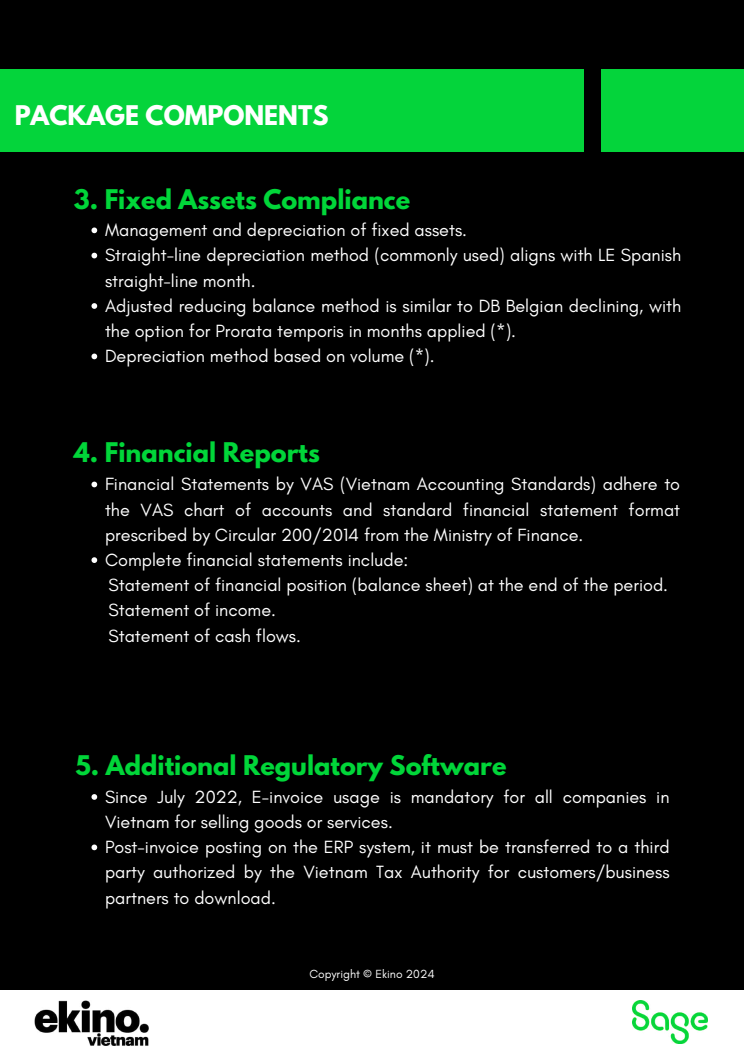
<style>
.page{position:relative;width:744px;height:1053px;background:#fff}
.page>*{position:absolute;margin:0;border:0;box-sizing:border-box;transform-origin:0 0}
.t1{font:700 24px "League Spartan";color:#01d639}
.t2{font:700 24px "League Spartan";color:#fff}
.t3{font:18px/25.2px "Glacial Indifference";color:#fff}
.t4{font:12px "Glacial Indifference";color:#fff}
</style>
<div class="page">
<div style="left:0;top:0;width:744px;height:1052px;background:#000"></div>
<div style="left:0;top:990px;width:744px;height:62px;background:#fff"></div>
<img style="left:35px;top:1000px;width:114px;height:46px">
<img style="left:632px;top:1000px;width:75px;height:42px">
<div style="left:0;top:69px;width:583px;height:83px;background:#04d43b"></div>
<div style="left:601px;top:69px;width:143px;height:83px;background:#04d43b"></div>
<svg style="left:92px;top:227px;width:5px;height:6px"></svg>
<svg style="left:92px;top:253px;width:5px;height:5px"></svg>
<svg style="left:92px;top:303px;width:5px;height:6px"></svg>
<svg style="left:92px;top:353px;width:5px;height:6px"></svg>
<svg style="left:92px;top:481px;width:5px;height:6px"></svg>
<svg style="left:92px;top:557px;width:5px;height:6px"></svg>
<svg style="left:92px;top:794px;width:5px;height:5px"></svg>
<svg style="left:92px;top:844px;width:5px;height:6px"></svg>
<h1 class="t2" style="left:15px;top:103px;width:315px">PACKAGE COMPONENTS</h1>
<h1 class="t1" style="left:74px;top:188px;width:338px">3. Fixed Assets Compliance</h1>
<p class="t3" style="left:105px;top:217px;width:578px">Management and depreciation of fixed assets.<br>Straight-line depreciation method (commonly used) aligns with LE Spanish straight-line month.<br>Adjusted reducing balance method is similar to DB Belgian declining, with the option for Prorata temporis in months applied (*).<br>Depreciation method based on volume (*).</p>
<h1 class="t1" style="left:74px;top:441px;width:248px">4. Financial Reports</h1>
<p class="t3" style="left:105px;top:471px;width:577px">Financial Statements by VAS (Vietnam Accounting Standards) adhere to the VAS chart of accounts and standard financial statement format prescribed by Circular 200/2014 from the Ministry of Finance.<br>Complete financial statements include:<br>Statement of financial position (balance sheet) at the end of the period.<br>Statement of income.<br>Statement of cash flows.</p>
<h1 class="t1" style="left:76px;top:753px;width:432px">5. Additional Regulatory Software</h1>
<p class="t3" style="left:105px;top:783px;width:566px">Since July 2022, E-invoice usage is mandatory for all companies in Vietnam for selling goods or services.<br>Post-invoice posting on the ERP system, it must be transferred to a third party authorized by the Vietnam Tax Authority for customers/business partners to download.</p>
<p class="t4" style="left:309px;top:966px;width:127px">Copyright © Ekino 2024</p>
</div>
